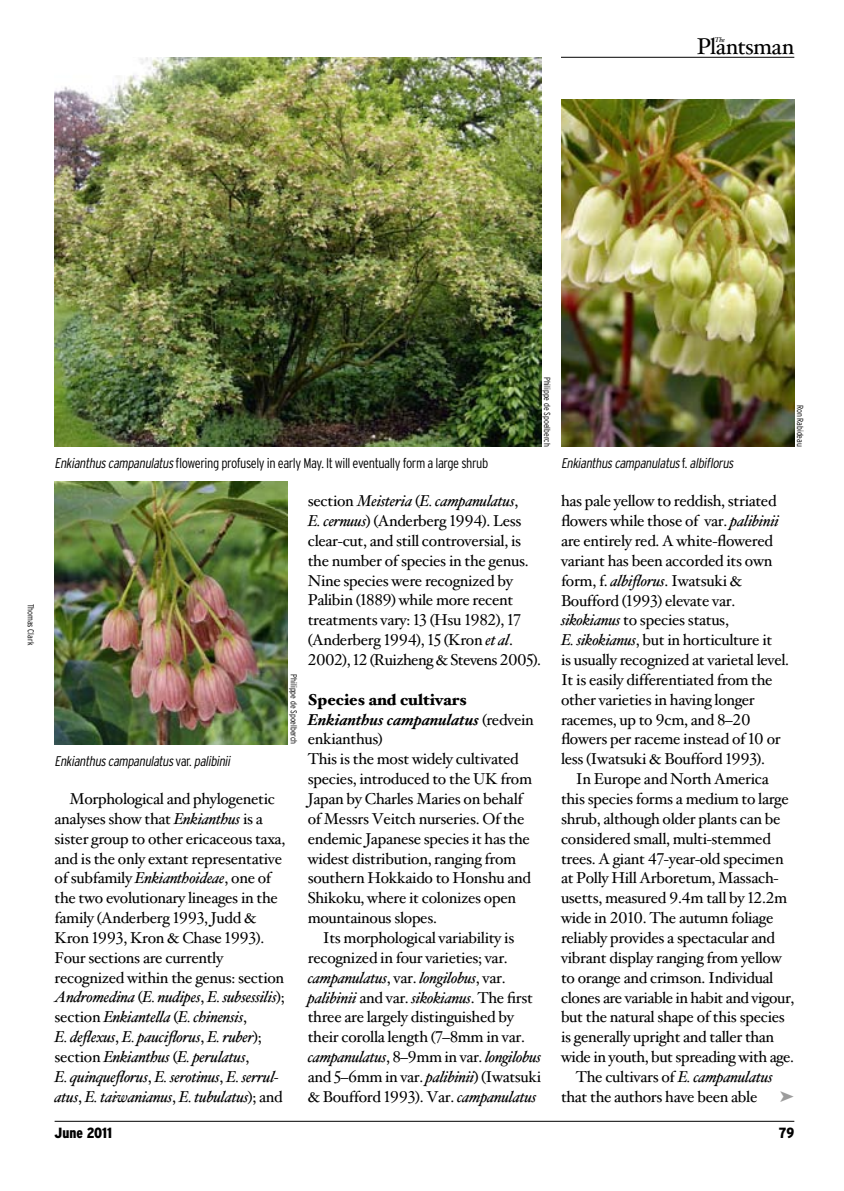
<style>
.page{position:relative;width:844px;height:1191px;background:#fff}
.page>*{position:absolute;margin:0;border:0;box-sizing:border-box;transform-origin:0 0}
.t1{font:22.93px "Hoefler Text";letter-spacing:-.03em;color:#000}
.t2{font:15.75px/19.8px "Hoefler Text";letter-spacing:-.02em;color:#000}
.t3{font:900 condensed 14.7px "Interstate";color:#000}
.t4{font:300 condensed 14px "Interstate";letter-spacing:-.03em;color:#000}
.t5{font:italic 300 condensed 14px "Interstate";color:#000}
.t6{font:300 condensed 8.75px "Interstate";letter-spacing:-.005em;color:#000}
.t7{font:italic 7px "Hoefler Text";color:#000}
.s1{font-style:italic}
.s2{font-weight:900}
.s3{font-weight:700;font-style:italic}
.s4{font-style:normal}
</style>
<div class="page">
<hr style="left:55px;top:1121px;width:739px;height:1px;background:#000">
<hr style="left:561px;top:57px;width:233px;height:1px;background:#000">
<img style="left:55px;top:57px;width:486px;height:389px">
<img style="left:561px;top:99px;width:233px;height:347px">
<img style="left:55px;top:481px;width:233px;height:263px">
<p class="t7" style="left:714px;top:36px;width:12px">The</p>
<h1 class="t1" style="left:696px;top:33px;width:99px">Plantsman</h1>
<p class="t6" style="left:36px;top:603px;width:43px;rotate:90deg">Thomas Clark</p>
<p class="t4" style="left:55px;top:455px;width:435px"><span class="s1">Enkianthuscampanulatus</span>flowering profusely in early May. It will eventually form a large shrub</p>
<p class="t6" style="left:552px;top:377px;width:71px;rotate:90deg">Philippe de Spoelberch</p>
<p class="t2" style="left:308px;top:491px;width:235px">section <span class="s1">Meisteria</span> (<span class="s1">E. campanulatus</span>,<br><span class="s1">E. cernuus</span>) (Anderberg 1994). Less clear-cut, and still controversial, is the number of species in the genus.<br>Nine species were recognized by Palibin (1889) while more recent treatments vary: 13 (Hsu 1982), 17 (Anderberg 1994), 15 (Kron <span class="s1">et al</span>.<br>2002), 12 (Ruizheng &amp; Stevens 2005).</p>
<p class="t2" style="left:308px;top:690px;width:227px"><span class="s2">Species and cultivars<br></span><span class="s3">Enkianthus campanulatus</span> (redvein enkianthus)<br>This is the most widely cultivated species, introduced to the UK from<br>Japan by Charles Maries on behalf of Messrs Veitch nurseries. Of the endemic Japanese species it has the widest distribution, ranging from southern Hokkaido to Honshu and<br>Shikoku, where it colonizes open mountainous slopes.</p>
<p class="t2" style="left:308px;top:928px;width:235px;text-indent:15px">Its morphological variability is recognized in four varieties; var. <span class="s1">campanulatus</span>, var. <span class="s1">longilobus</span>, var. <span class="s1">palibinii</span> and var. <span class="s1">sikokianus</span>. The first three are largely distinguished by their corolla length (7–8mm in var. <span class="s1">campanulatus</span>, 8–9mm in var. <span class="s1">longilobus </span>and 5–6mm in var. <span class="s1">palibinii</span>) (Iwatsuki &amp; Boufford 1993). Var. <span class="s1">campanulatus</span></p>
<p class="t6" style="left:299px;top:674px;width:71px;rotate:90deg">Philippe de Spoelberch</p>
<p class="t5" style="left:55px;top:753px;width:180px">Enkianthuscampanulatus<span class="s4">v a r.</span> palibinii</p>
<p class="t2" style="left:55px;top:789px;width:232px;text-indent:15px">Morphological and phylogenetic analyses show that <span class="s1">Enkianthus</span> is a sister group to other ericaceous taxa, and is the only extant representative of subfamily <span class="s1">Enkianthoideae</span>, one of the two evolutionary lineages in the family (Anderberg 1993, Judd &amp; Kron 1993, Kron &amp; Chase 1993).<br>Four sections are currently recognized within the genus: section <span class="s1">Andromedina</span> (<span class="s1">E. nudipes</span>, <span class="s1">E. subsessilis</span>); section <span class="s1">Enkiantella</span> (<span class="s1">E. chinensis</span>,<br><span class="s1">E. deflexus</span>, <span class="s1">E. pauciflorus</span>, <span class="s1">E. ruber</span>); section <span class="s1">Enkianthus</span> (<span class="s1">E. perulatus</span>,<br><span class="s1">E. quinqueflorus</span>, <span class="s1">E. serotinus</span>, <span class="s1">E. serrul&shy;atus</span>, <span class="s1">E. taiwanianus</span>, <span class="s1">E. tubulatus</span>); and</p>
<p class="t5" style="left:561px;top:455px;width:177px">Enkianthuscampanulatus<span class="s4">f .</span> albiflorus</p>
<p class="t6" style="left:805px;top:405px;width:43px;rotate:90deg">Ron Rabideau</p>
<p class="t2" style="left:561px;top:491px;width:230px">has pale yellow to reddish, striated flowers while those of var. <span class="s1">palibinii </span>are entirely red. A white-flowered variant has been accorded its own form, f. <span class="s1">albiflorus</span>. Iwatsuki &amp; Boufford (1993) elevate var. <span class="s1">sikokianus</span> to species status,<br><span class="s1">E. sikokianus</span>, but in horticulture it<br>is usually recognized at varietal level.<br>It is easily differentiated from the other varieties in having longer racemes, up to 9cm, and 8–20 flowers per raceme instead of 10 or less (Iwatsuki &amp; Boufford 1993).</p>
<p class="t2" style="left:575px;top:769px;width:194px">In Europe and North America</p>
<p class="t2" style="left:561px;top:789px;width:229px">this species forms a medium to large</p>
<p class="t2" style="left:561px;top:809px;width:221px">shrub, although older plants can be</p>
<p class="t2" style="left:561px;top:829px;width:211px">considered small, multi-stemmed</p>
<p class="t2" style="left:561px;top:849px;width:224px">trees. A giant 47-year-old specimen</p>
<p class="t2" style="left:561px;top:868px;width:218px">at Polly Hill Arboretum, Massach-</p>
<p class="t2" style="left:561px;top:888px;width:228px">usetts, measured 9.4m tall by 12.2m</p>
<p class="t2" style="left:561px;top:908px;width:214px">wide in 2010. The autumn foliage</p>
<p class="t2" style="left:561px;top:928px;width:215px">reliably provides a spectacular and</p>
<p class="t2" style="left:561px;top:948px;width:222px">vibrant display ranging from yellow</p>
<p class="t2" style="left:561px;top:968px;width:214px">to orange and crimson. Individual</p>
<p class="t2" style="left:561px;top:988px;width:235px">clones are variable in habit and vigour,</p>
<p class="t2" style="left:561px;top:1007px;width:225px">but the natural shape of this species</p>
<p class="t2" style="left:561px;top:1027px;width:215px">is generally upright and taller than</p>
<p class="t2" style="left:561px;top:1047px;width:234px">wide in youth, but spreading with age.</p>
<p class="t2" style="left:575px;top:1067px;width:198px">The cultivars of <span class="s1">E. campanulatus</span></p>
<p class="t2" style="left:561px;top:1087px;width:198px">that the authors have been able</p>
<p class="t3" style="left:55px;top:1125px;width:59px">June 2011</p>
<p class="t3" style="left:778px;top:1125px;width:17px">79</p>
</div>
